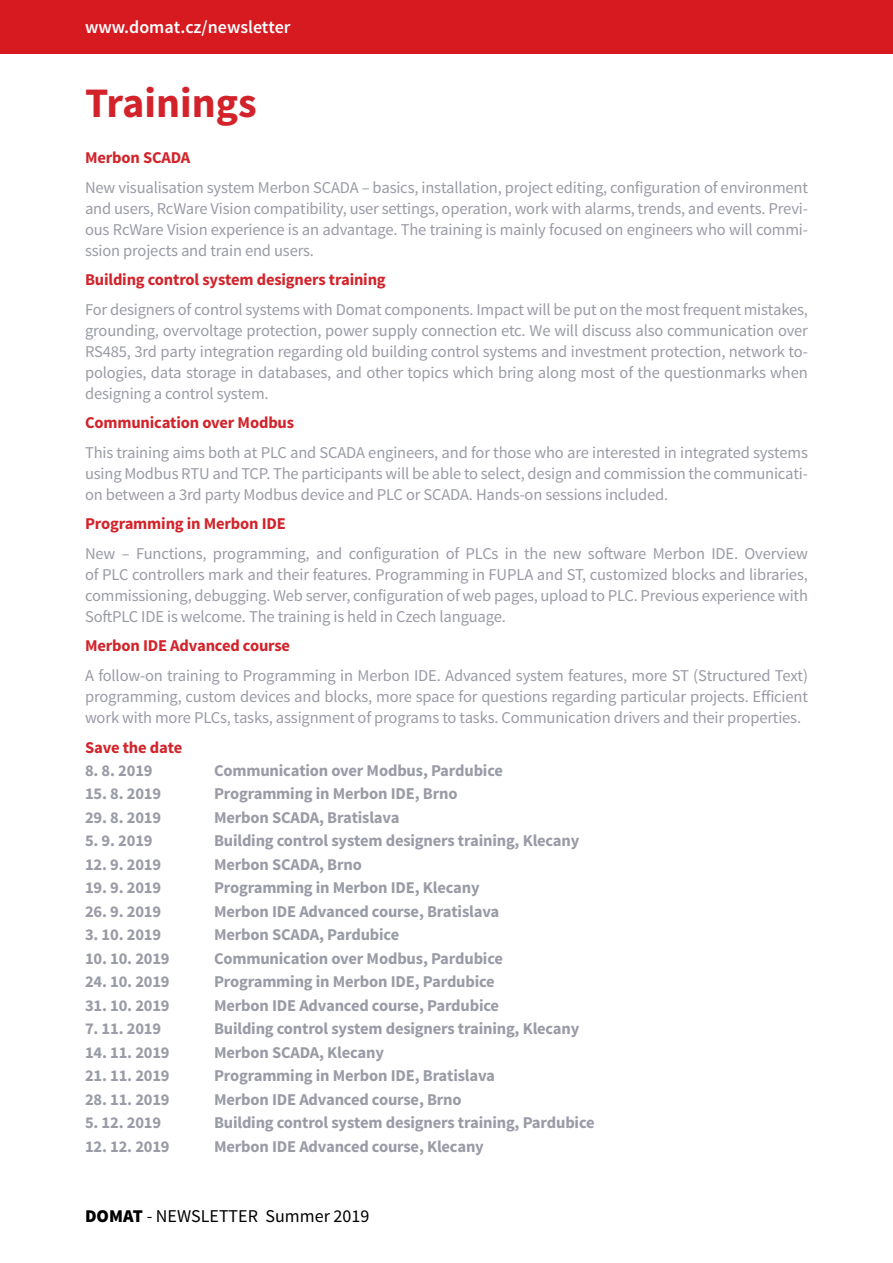
<style>
.page{position:relative;width:893px;height:1263px;background:#fff}
.page>*{position:absolute;margin:0;border:0;box-sizing:border-box;transform-origin:0 0}
.t1{font:700 42px "Source Sans Pro";color:#d2232a}
.t2{font:18px "Source Sans Pro";color:#000}
.t3{font:600 18px "Source Sans Pro";color:#fff}
.t4{font:16.5px/21px "Source Sans Pro";letter-spacing:-.01em;color:#999ba6;text-align:justify}
.t5{font:700 16.5px "Source Sans Pro";letter-spacing:-.01em;color:#999ba6}
.t6{font:700 16.5px "Source Sans Pro";letter-spacing:-.01em;color:#d2232a}
.s1{font-weight:900}
</style>
<div class="page">
<div style="left:0;top:0;width:893px;height:54px;background:#d71920"></div>
<p class="t3" style="left:85px;top:16px;width:207px">www.domat.cz/newsletter</p>
<h1 class="t1" style="left:85px;top:76px;width:173px">Trainings</h1>
<p class="t6" style="left:85px;top:147px;width:107px">Merbon SCADA</p>
<p class="t4" style="left:85px;top:177px;width:724px">New visualisation system Merbon SCADA – basics, installation, project editing, configuration of environment and users, RcWare Vision compatibility, user settings, operation, work with alarms, trends, and events. Previ&shy;ous RcWare Vision experience is an advantage. The training is mainly focused on engineers who will commi&shy;ssion projects and train end users.</p>
<p class="t6" style="left:85px;top:269px;width:302px">Building control system designers training</p>
<p class="t4" style="left:85px;top:299px;width:724px">For designers of control systems with Domat components. Impact will be put on the most frequent mistakes, grounding, overvoltage protection, power supply connection etc. We will discuss also communication over RS485, 3rd party integration regarding old building control systems and investment protection, network to&shy;pologies, data storage in databases, and other topics which bring along most of the questionmarks when designing a control system.</p>
<p class="t6" style="left:85px;top:412px;width:211px">Communication over Modbus</p>
<p class="t4" style="left:85px;top:442px;width:724px">This training aims both at PLC and SCADA engineers, and for those who are interested in integrated systems using Modbus RTU and TCP. The participants will be able to select, design and commission the communicati&shy;on between a 3rd party Modbus device and PLC or SCADA. Hands-on sessions included.</p>
<p class="t6" style="left:85px;top:513px;width:202px">Programming in Merbon IDE</p>
<p class="t4" style="left:85px;top:543px;width:724px">New – Functions, programming, and configuration of PLCs in the new software Merbon IDE. Overview of PLC controllers mark and their features. Programming in FUPLA and ST, customized blocks and libraries, commissioning, debugging. Web server, configuration of web pages, upload to PLC. Previous experience with SoftPLC IDE is welcome. The training is held in Czech language.</p>
<p class="t6" style="left:85px;top:635px;width:207px">Merbon IDE Advanced course</p>
<p class="t4" style="left:85px;top:665px;width:724px">A follow-on training to Programming in Merbon IDE. Advanced system features, more ST (Structured Text) programming, custom devices and blocks, more space for questions regarding particular projects. Efficient work with more PLCs, tasks, assignment of programs to tasks. Communication drivers and their properties.</p>
<p class="t6" style="left:85px;top:736px;width:99px">Save the date</p>
<p class="t5" style="left:85px;top:760px;width:69px">8. 8. 2019</p>
<p class="t5" style="left:214px;top:760px;width:290px">Communication over Modbus, Pardubice</p>
<p class="t5" style="left:85px;top:783px;width:78px">15. 8. 2019</p>
<p class="t5" style="left:214px;top:783px;width:245px">Programming in Merbon IDE, Brno</p>
<p class="t5" style="left:85px;top:807px;width:78px">29. 8. 2019</p>
<p class="t5" style="left:214px;top:807px;width:187px">Merbon SCADA, Bratislava</p>
<p class="t5" style="left:85px;top:830px;width:69px">5. 9. 2019</p>
<p class="t5" style="left:214px;top:830px;width:367px">Building control system designers training, Klecany</p>
<p class="t5" style="left:85px;top:854px;width:78px">12. 9. 2019</p>
<p class="t5" style="left:214px;top:854px;width:149px">Merbon SCADA, Brno</p>
<p class="t5" style="left:85px;top:877px;width:78px">19. 9. 2019</p>
<p class="t5" style="left:214px;top:877px;width:267px">Programming in Merbon IDE, Klecany</p>
<p class="t5" style="left:85px;top:901px;width:78px">26. 9. 2019</p>
<p class="t5" style="left:214px;top:901px;width:287px">Merbon IDE Advanced course, Bratislava</p>
<p class="t5" style="left:85px;top:924px;width:78px">3. 10. 2019</p>
<p class="t5" style="left:214px;top:924px;width:187px">Merbon SCADA, Pardubice</p>
<p class="t5" style="left:85px;top:948px;width:86px">10. 10. 2019</p>
<p class="t5" style="left:214px;top:948px;width:290px">Communication over Modbus, Pardubice</p>
<p class="t5" style="left:85px;top:971px;width:86px">24. 10. 2019</p>
<p class="t5" style="left:214px;top:971px;width:282px">Programming in Merbon IDE, Pardubice</p>
<p class="t5" style="left:85px;top:995px;width:86px">31. 10. 2019</p>
<p class="t5" style="left:214px;top:995px;width:286px">Merbon IDE Advanced course, Pardubice</p>
<p class="t5" style="left:85px;top:1018px;width:78px">7. 11. 2019</p>
<p class="t5" style="left:214px;top:1018px;width:367px">Building control system designers training, Klecany</p>
<p class="t5" style="left:85px;top:1042px;width:86px">14. 11. 2019</p>
<p class="t5" style="left:214px;top:1042px;width:172px">Merbon SCADA, Klecany</p>
<p class="t5" style="left:85px;top:1065px;width:86px">21. 11. 2019</p>
<p class="t5" style="left:214px;top:1065px;width:283px">Programming in Merbon IDE, Bratislava</p>
<p class="t5" style="left:85px;top:1089px;width:86px">28. 11. 2019</p>
<p class="t5" style="left:214px;top:1089px;width:249px">Merbon IDE Advanced course, Brno</p>
<p class="t5" style="left:85px;top:1112px;width:78px">5. 12. 2019</p>
<p class="t5" style="left:214px;top:1112px;width:382px">Building control system designers training, Pardubice</p>
<p class="t5" style="left:85px;top:1136px;width:86px">12. 12. 2019</p>
<p class="t5" style="left:214px;top:1136px;width:271px">Merbon IDE Advanced course, Klecany</p>
<p class="t2" style="left:85px;top:1205px;width:286px"><span class="s1">DOMAT</span> - NEWSLETTER Summer 2019</p>
</div>
